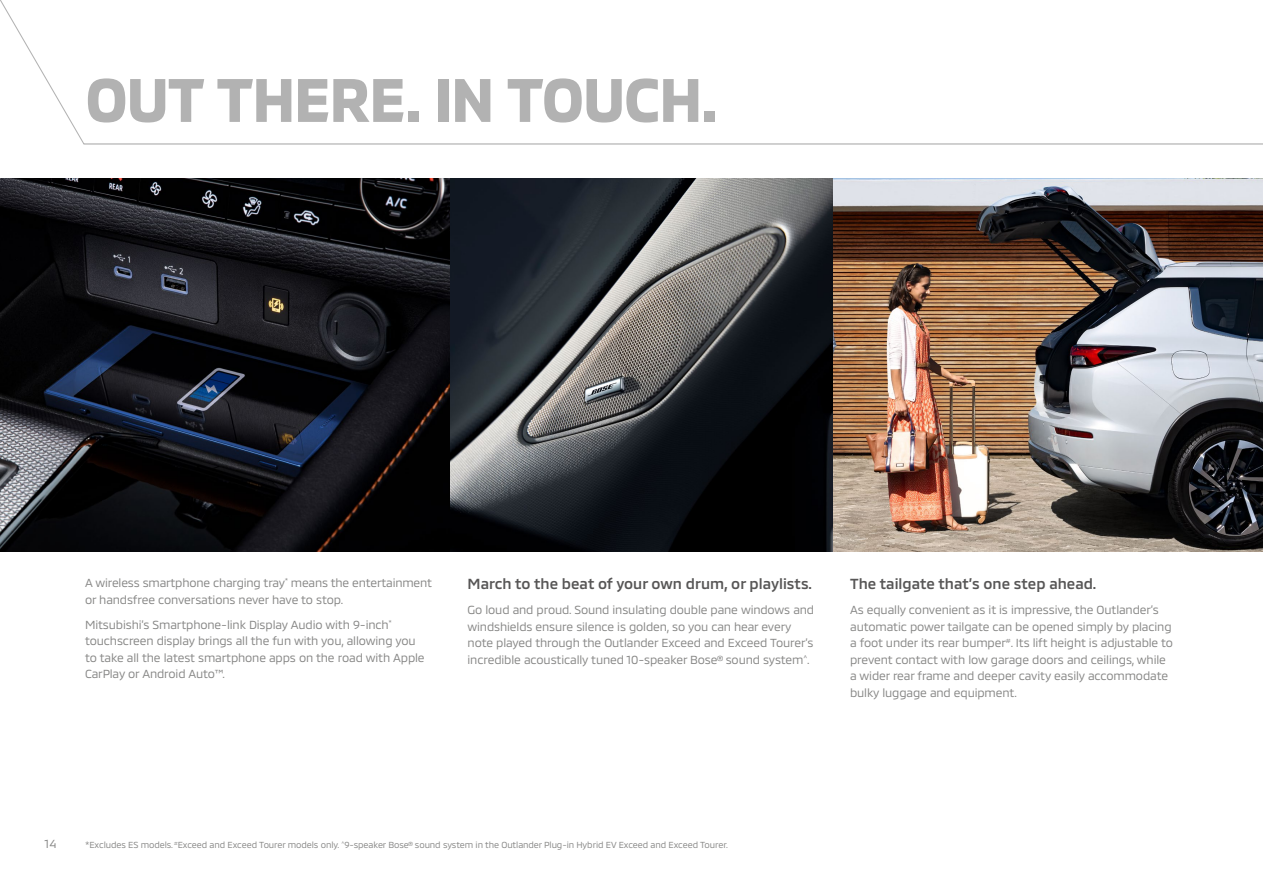
<style>
.page{position:relative;width:1263px;height:893px;background:#fff}
.page>*{position:absolute;margin:0;border:0;box-sizing:border-box;transform-origin:0 0}
.t1{font:700 63px "MMC";letter-spacing:-.035em;color:#b2b2b2}
.t2{font:500 15px "MMC";color:#575656}
.t3{font:12px/16.5px "MMC";letter-spacing:-.01em;color:#878786}
.t4{font:9px "MMC";letter-spacing:-.01em;color:#878786}
</style>
<div class="page">
<svg style="left:0;top:0;width:1263px;height:145px"></svg>
<img style="left:0;top:179px;width:1263px;height:372px">
<h1 class="t1" style="left:85px;top:50px;width:634px">OUT THERE. IN TOUCH.</h1>
<p class="t3" style="left:85px;top:573px;width:348px">A wireless smartphone charging tray<sup>*</sup> means the entertainment or handsfree conversations never have to stop.</p>
<p class="t3" style="left:85px;top:615px;width:341px">Mitsubishi’s Smartphone-link Display Audio with 9-inch<sup>* </sup>touchscreen display brings all the fun with you, allowing you to take all the latest smartphone apps on the road with Apple CarPlay or Android Auto™.</p>
<p class="t2" style="left:468px;top:572px;width:346px">March to the beat of your own drum, or playlists.</p>
<p class="t3" style="left:468px;top:600px;width:348px">Go loud and proud. Sound insulating double pane windows and windshields ensure silence is golden, so you can hear every note played through the Outlander Exceed and Exceed Tourer’s incredible acoustically tuned 10-speaker Bose® sound system<sup>^</sup>.</p>
<p class="t2" style="left:850px;top:572px;width:248px">The tailgate that’s one step ahead.</p>
<p class="t3" style="left:850px;top:600px;width:324px">As equally convenient as it is impressive, the Outlander’s automatic power tailgate can be opened simply by placing a foot under its rear bumper<sup>#</sup>. Its lift height is adjustable to prevent contact with low garage doors and ceilings, while a wider rear frame and deeper cavity easily accommodate bulky luggage and equipment.</p>
<p class="t3" style="left:45px;top:834px;width:13px">14</p>
<p class="t4" style="left:85px;top:838px;width:644px">*Excludes ES models. <sup>#</sup>Exceed and Exceed Tourer models only. <sup>^</sup>9-speaker Bose® sound system in the Outlander Plug-in Hybrid EV Exceed and Exceed Tourer.</p>
</div>
